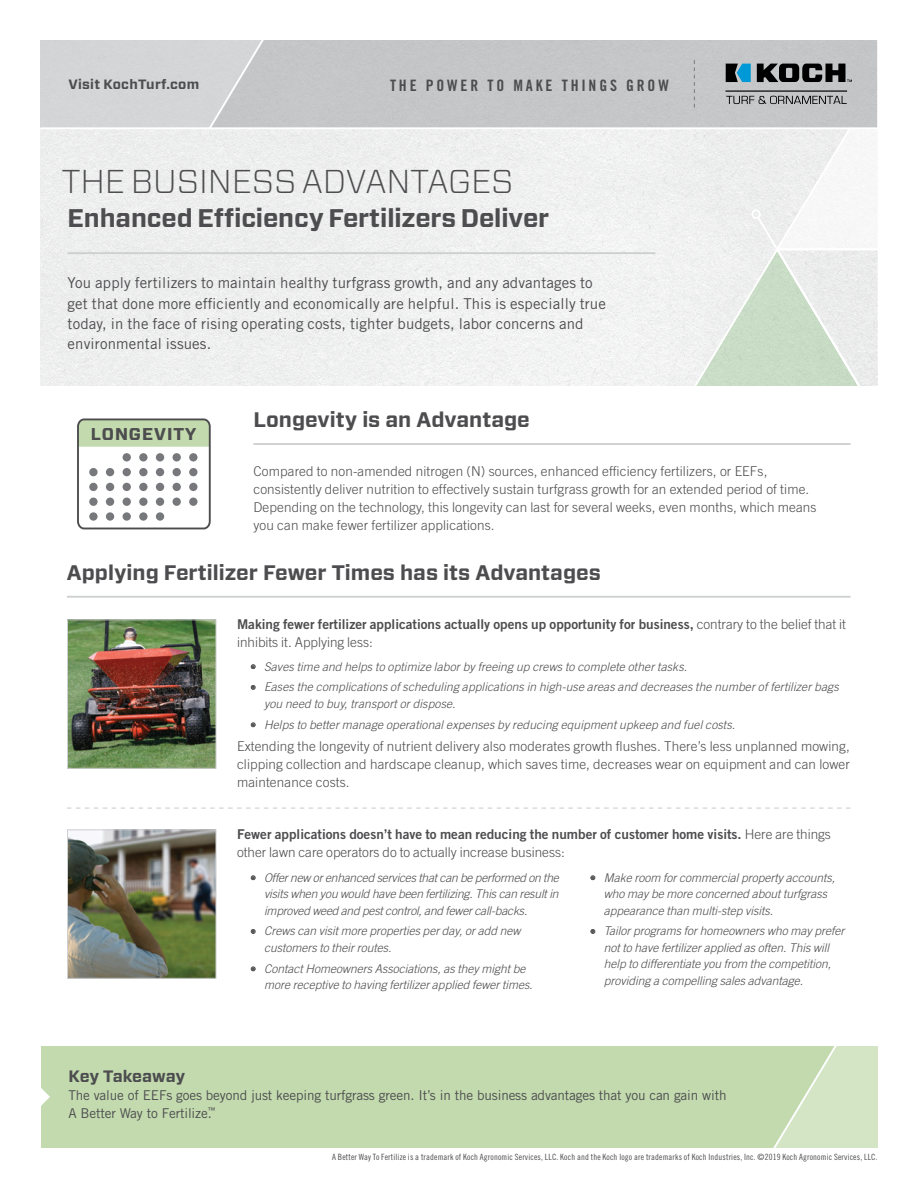
<style>
.page{position:relative;width:918px;height:1188px;background:#fff}
.page>*{position:absolute;margin:0;border:0;box-sizing:border-box;transform-origin:0 0}
.t1{font:300 33px "Forza";letter-spacing:-.005em;color:#4d4d4f}
.t2{font:700 25.5px "Forza";letter-spacing:-.005em;color:#4d4d4f}
.t3{font:700 21px "Forza";color:#4d4d4f}
.t4{font:700 17.1px "Forza";letter-spacing:.06em;color:#4d4d4f}
.t5{font:700 16.5px "Forza";letter-spacing:-.01em;color:#4d4d4f}
.t6{font:15.75px "Trade Gothic Bold Cond Twenty";letter-spacing:.18em;color:#4d4d4f}
.t7{font:15px/20.2px "Trade Gothic";letter-spacing:.01em;color:#4d4d4f}
.t8{font:300 13.5px/18px "Trade Gothic";letter-spacing:.01em;color:#4d4d4f}
.t9{font:13.5px "Trade Gothic Bold Two";color:#4d4d4f}
.t10{font:13.5px/18px "Trade Gothic";letter-spacing:-.01em;color:#4d4d4f}
.t11{font:700 13.5px "Forza";letter-spacing:.02em;color:#4d4d4f}
.t12{font:italic 300 12px/16.5px "Trade Gothic";color:#4d4d4f}
.t13{font:8.7px "Trade Gothic Cond Eighteen";letter-spacing:.02em;color:#4d4d4f}
.s1{font-family:"Trade Gothic";font-weight:300}
.s2{font-style:normal;font-size:10.8px;color:#58595b}
</style>
<div class="page">
<div style="left:40px;top:129px;width:568px;height:257px;background:#efefef"></div>
<div style="left:41px;top:1046px;width:837px;height:101px;background:#c2daae"></div>
<svg style="left:41px;top:1088px;width:9px;height:18px"></svg>
<div style="left:608px;top:127px;width:270px;height:259px;background:#f1f2f2"></div>
<hr style="left:67px;top:252px;width:588px;height:2px;background:#cdcfd0">
<hr style="left:254px;top:443px;width:596px;height:2px;background:#cdcfd0">
<hr style="left:67px;top:596px;width:783px;height:2px;background:#cdcfd0">
<svg style="left:251px;top:665px;width:4px;height:4px"></svg>
<svg style="left:251px;top:723px;width:4px;height:4px"></svg>
<svg style="left:77px;top:418px;width:134px;height:111px"></svg>
<div style="left:89px;top:512px;width:9px;height:9px;background:#77787b;border-radius:50%"></div>
<div style="left:106px;top:512px;width:8px;height:9px;background:#77787b;border-radius:50%"></div>
<div style="left:123px;top:512px;width:8px;height:9px;background:#77787b;border-radius:50%"></div>
<div style="left:139px;top:512px;width:9px;height:9px;background:#77787b;border-radius:50%"></div>
<div style="left:156px;top:512px;width:8px;height:9px;background:#77787b;border-radius:50%"></div>
<div style="left:89px;top:498px;width:9px;height:8px;background:#77787b;border-radius:50%"></div>
<div style="left:106px;top:498px;width:8px;height:8px;background:#77787b;border-radius:50%"></div>
<div style="left:123px;top:498px;width:8px;height:8px;background:#77787b;border-radius:50%"></div>
<div style="left:139px;top:498px;width:9px;height:8px;background:#77787b;border-radius:50%"></div>
<div style="left:156px;top:498px;width:8px;height:8px;background:#77787b;border-radius:50%"></div>
<div style="left:173px;top:498px;width:8px;height:8px;background:#77787b;border-radius:50%"></div>
<div style="left:189px;top:498px;width:9px;height:8px;background:#77787b;border-radius:50%"></div>
<div style="left:89px;top:483px;width:9px;height:8px;background:#77787b;border-radius:50%"></div>
<div style="left:106px;top:483px;width:8px;height:8px;background:#77787b;border-radius:50%"></div>
<div style="left:123px;top:483px;width:8px;height:8px;background:#77787b;border-radius:50%"></div>
<div style="left:139px;top:483px;width:9px;height:8px;background:#77787b;border-radius:50%"></div>
<div style="left:156px;top:483px;width:8px;height:8px;background:#77787b;border-radius:50%"></div>
<div style="left:173px;top:483px;width:8px;height:8px;background:#77787b;border-radius:50%"></div>
<div style="left:189px;top:483px;width:9px;height:8px;background:#77787b;border-radius:50%"></div>
<div style="left:89px;top:468px;width:9px;height:8px;background:#77787b;border-radius:50%"></div>
<div style="left:106px;top:468px;width:8px;height:8px;background:#77787b;border-radius:50%"></div>
<div style="left:123px;top:468px;width:8px;height:8px;background:#77787b;border-radius:50%"></div>
<div style="left:139px;top:468px;width:9px;height:8px;background:#77787b;border-radius:50%"></div>
<div style="left:156px;top:468px;width:8px;height:8px;background:#77787b;border-radius:50%"></div>
<div style="left:173px;top:468px;width:8px;height:8px;background:#77787b;border-radius:50%"></div>
<div style="left:189px;top:468px;width:9px;height:8px;background:#77787b;border-radius:50%"></div>
<div style="left:123px;top:453px;width:8px;height:9px;background:#77787b;border-radius:50%"></div>
<div style="left:139px;top:453px;width:9px;height:9px;background:#77787b;border-radius:50%"></div>
<div style="left:156px;top:453px;width:8px;height:9px;background:#77787b;border-radius:50%"></div>
<div style="left:173px;top:453px;width:8px;height:9px;background:#77787b;border-radius:50%"></div>
<div style="left:189px;top:453px;width:9px;height:9px;background:#77787b;border-radius:50%"></div>
<img style="left:69px;top:621px;width:145px;height:146px">
<div style="left:67px;top:619px;width:149px;height:150px;border:1px solid #cdcfd0"></div>
<img style="left:69px;top:831px;width:145px;height:146px">
<div style="left:67px;top:829px;width:149px;height:150px;border:1px solid #cdcfd0"></div>
<svg style="left:67px;top:808px;width:783px;height:1px"></svg>
<svg style="left:671px;top:129px;width:207px;height:257px"></svg>
<div style="left:751px;top:209px;width:10px;height:10px;border:2px solid #fff;border-radius:50%"></div>
<svg style="left:774px;top:1046px;width:104px;height:101px"></svg>
<svg style="left:251px;top:876px;width:4px;height:4px"></svg>
<svg style="left:251px;top:967px;width:4px;height:4px"></svg>
<svg style="left:591px;top:876px;width:4px;height:4px"></svg>
<svg style="left:40px;top:40px;width:252px;height:87px;background:#d0d2d3"></svg>
<svg style="left:694px;top:60px;width:1px;height:47px"></svg>
<svg style="left:726px;top:96px;width:121px;height:8px"></svg>
<svg style="left:757px;top:64px;width:95px;height:18px;background:#454646"></svg>
<svg style="left:726px;top:64px;width:25px;height:18px"></svg>
<hr style="left:725px;top:90px;width:122px;height:2px;background:#000">
<hr style="left:40px;top:127px;width:838px;height:2px;background:#fff">
<p class="t11" style="left:68px;top:75px;width:132px">Visit KochTurf.com</p>
<h3 class="t6" style="left:390px;top:76px;width:280px">THE POWER TO MAKE THINGS GROW</h3>
<h1 class="t1" style="left:62px;top:161px;width:453px">THE BUSINESS ADVANTAGES</h1>
<h2 class="t2" style="left:68px;top:201px;width:483px">Enhanced Efficiency Fertilizers Deliver</h2>
<p class="t7" style="left:68px;top:273px;width:540px">You apply fertilizers to maintain healthy turfgrass growth, and any advantages to get that done more efficiently and economically are helpful. This is especially true today, in the face of rising operating costs, tighter budgets, labor concerns and environmental issues.</p>
<h3 class="t4" style="left:91px;top:423px;width:107px">LONGEVITY</h3>
<h3 class="t3" style="left:254px;top:406px;width:278px">Longevity is an Advantage</h3>
<p class="t8" style="left:254px;top:462px;width:565px">Compared to non-amended nitrogen (N) sources, enhanced efficiency fertilizers, or EEFs, consistently deliver nutrition to effectively sustain turfgrass growth for an extended period of time.<br>Depending on the technology, this longevity can last for several weeks, even months, which means you can make fewer fertilizer applications.</p>
<h3 class="t3" style="left:67px;top:558px;width:536px">Applying Fertilizer Fewer Times has its Advantages</h3>
<p class="t9" style="left:237px;top:616px;width:611px">Making fewer fertilizer applications actually opens up opportunity for business, <span class="s1">contrary to the belief that it</span></p>
<p class="t8" style="left:237px;top:633px;width:137px">inhibits it. Applying less:</p>
<p class="t12" style="left:251px;top:658px;width:438px"><span class="s2">•</span> Saves time and helps to optimize labor by freeing up crews to complete other tasks.</p>
<p class="t12" style="left:264px;top:679px;width:576px;text-indent:-14px"><span class="s2">•</span> Eases the complications of scheduling applications in high-use areas and decreases the number of fertilizer bags you need to buy, transport or dispose.</p>
<p class="t12" style="left:251px;top:716px;width:486px"><span class="s2">•</span> Helps to better manage operational expenses by reducing equipment upkeep and fuel costs.</p>
<p class="t8" style="left:237px;top:737px;width:614px;text-align:justify">Extending the longevity of nutrient delivery also moderates growth flushes. There’s less unplanned mowing, clipping collection and hardscape cleanup, which saves time, decreases wear on equipment and can lower maintenance costs.</p>
<p class="t9" style="left:237px;top:826px;width:595px">Fewer applications doesn’t have to mean reducing the number of customer home visits. <span class="s1">Here are things</span></p>
<p class="t8" style="left:237px;top:843px;width:329px">other lawn care operators do to actually increase business:</p>
<p class="t12" style="left:264px;top:869px;width:296px;text-align:justify;text-indent:-14px"><span class="s2">•</span> Offer new or enhanced services that can be performed on the visits when you would have been fertilizing. This can result in improved weed and pest control, and fewer call-backs.</p>
<p class="t12" style="left:264px;top:923px;width:258px;text-indent:-14px"><span class="s2">•</span> Crews can visit more properties per day, or add new customers to their routes.</p>
<p class="t12" style="left:264px;top:960px;width:270px;text-indent:-14px"><span class="s2">•</span> Contact Homeowners Associations, as they might be more receptive to having fertilizer applied fewer times.</p>
<p class="t12" style="left:604px;top:869px;width:233px;text-indent:-14px"><span class="s2">•</span> Make room for commercial property accounts, who may be more concerned about turfgrass appearance than multi-step visits.</p>
<p class="t12" style="left:604px;top:923px;width:242px;text-indent:-14px"><span class="s2">•</span> Tailor programs for homeowners who may prefer not to have fertilizer applied as often. This will help to differentiate you from the competition, providing a compelling sales advantage.</p>
<h3 class="t5" style="left:68px;top:1065px;width:118px">Key Takeaway</h3>
<p class="t10" style="left:68px;top:1086px;width:660px">The value of EEFs goes beyond just keeping turfgrass green. It’s in the business advantages that you can gain with<br>A Better Way to Fertilize.<sup>™</sup></p>
<p class="t13" style="left:332px;top:1152px;width:547px">A Better Way To Fertilize is a trademark of Koch Agronomic Services, LLC. Koch and the Koch logo are trademarks of Koch Industries, Inc. ©2019 Koch Agronomic Services, LLC.</p>
</div>
